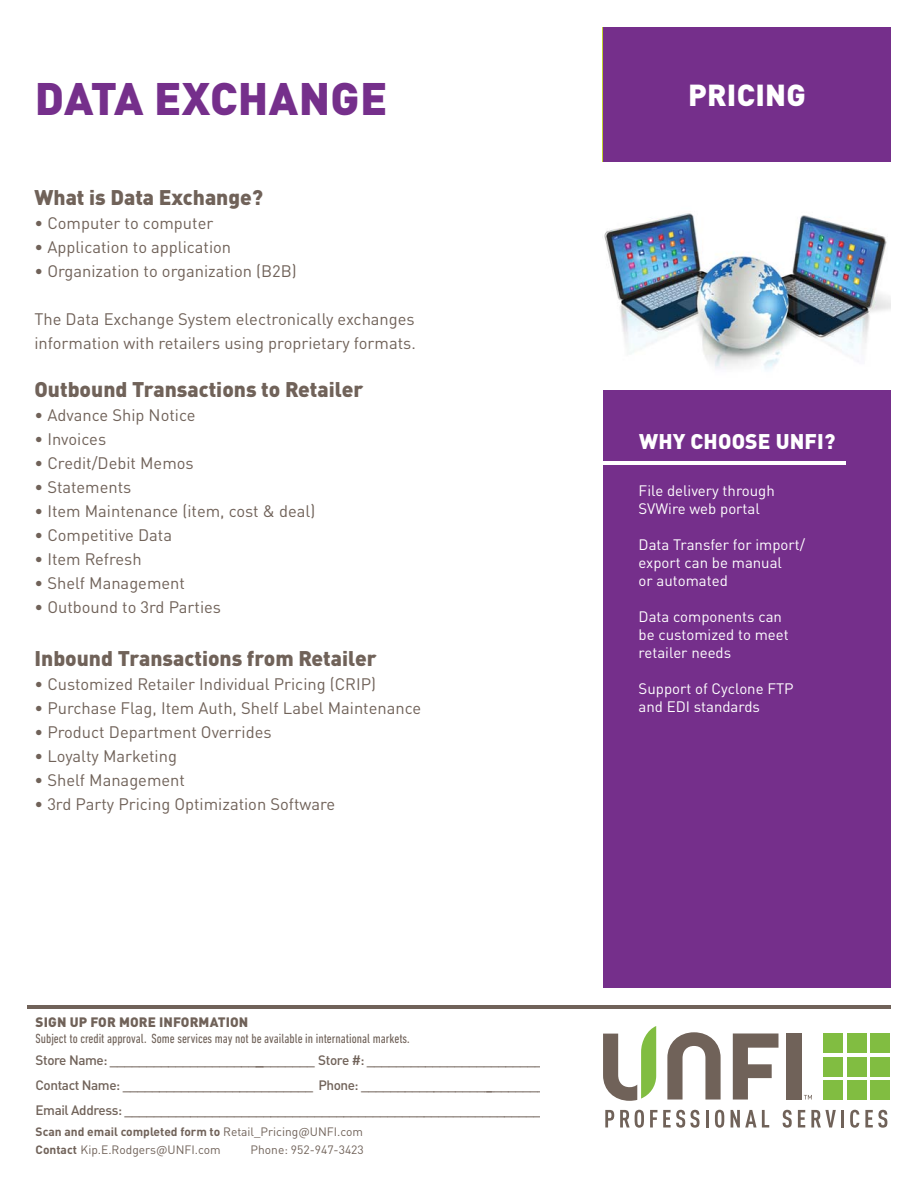
<style>
.page{position:relative;width:918px;height:1188px;background:#fff}
.page>*{position:absolute;margin:0;border:0;box-sizing:border-box;transform-origin:0 0}
.t1{font:900 45px "DINOT";letter-spacing:.01em;color:#752f8b}
.t2{font:900 30px "DINOT";letter-spacing:.01em;color:#fff}
.t3{font:900 21px "DINOT";color:#706259}
.t4{font:900 21px "DINOT";letter-spacing:.01em;color:#fff}
.t5{font:16.5px/24px "DINOT";color:#706259}
.t6{font:15px/18px "DINOT";color:#fff}
.t7{font:500 13.5px/24.8px "DINOT";letter-spacing:-.03em;color:#706259}
.t8{font:condensed 13.5px "DIN Next LT Pro";color:#706259}
.t9{font:900 13.5px "DINOT";letter-spacing:.01em;color:#706259}
.t10{font:12px/18px "DIN";color:#706259}
.s1{font-weight:700}
.s2{font-family:"DINOT"}
</style>
<div class="page">
<hr style="left:27px;top:1005px;width:864px;height:4px;background:#706259">
<svg style="left:733px;top:1033px;width:45px;height:67px"></svg>
<div style="left:786px;top:1033px;width:15px;height:67px;background:#706259"></div>
<svg style="left:667px;top:1032px;width:54px;height:68px"></svg>
<svg style="left:804px;top:1095px;width:8px;height:5px"></svg>
<svg style="left:603px;top:1026px;width:53px;height:75px"></svg>
<svg style="left:605px;top:1110px;width:9px;height:17px"></svg>
<svg style="left:620px;top:1110px;width:24px;height:18px"></svg>
<svg style="left:650px;top:1110px;width:7px;height:17px"></svg>
<svg style="left:663px;top:1110px;width:37px;height:18px"></svg>
<hr style="left:706px;top:1110px;width:3px;height:17px;background:#706259">
<svg style="left:715px;top:1110px;width:9px;height:18px"></svg>
<svg style="left:731px;top:1110px;width:38px;height:17px"></svg>
<svg style="left:783px;top:1110px;width:9px;height:18px"></svg>
<svg style="left:798px;top:1110px;width:7px;height:17px"></svg>
<svg style="left:811px;top:1110px;width:25px;height:17px"></svg>
<hr style="left:841px;top:1110px;width:3px;height:17px;background:#706259">
<svg style="left:850px;top:1110px;width:9px;height:18px"></svg>
<svg style="left:865px;top:1110px;width:22px;height:18px"></svg>
<div style="left:847px;top:1033px;width:19px;height:20px;background:#81bd41"></div>
<div style="left:870px;top:1057px;width:20px;height:19px;background:#81bd41"></div>
<div style="left:870px;top:1033px;width:20px;height:20px;background:#81bd41"></div>
<div style="left:847px;top:1057px;width:19px;height:19px;background:#81bd41"></div>
<div style="left:824px;top:1080px;width:19px;height:20px;background:#81bd41"></div>
<div style="left:847px;top:1080px;width:19px;height:20px;background:#81bd41"></div>
<div style="left:870px;top:1080px;width:20px;height:20px;background:#81bd41"></div>
<div style="left:824px;top:1057px;width:19px;height:19px;background:#81bd41"></div>
<div style="left:824px;top:1033px;width:19px;height:20px;background:#81bd41"></div>
<div style="left:603px;top:270px;width:288px;height:718px;background:#752f8b"></div>
<div style="left:603px;top:27px;width:288px;height:135px;background:#752f8b"></div>
<hr style="left:603px;top:461px;width:243px;height:4px;background:#fff">
<img style="left:603px;top:213px;width:288px;height:176px">
<h1 class="t1" style="left:35px;top:83px;width:354px">DATA EXCHANGE</h1>
<p class="t3" style="left:34px;top:190px;width:230px">What is Data Exchange?</p>
<p class="t5" style="left:34px;top:213px;width:180px">• Computer to computer</p>
<p class="t5" style="left:34px;top:237px;width:198px">• Application to application</p>
<p class="t5" style="left:34px;top:261px;width:264px">• Organization to organization (B2B)</p>
<p class="t5" style="left:34px;top:309px;width:383px">The Data Exchange System electronically exchanges information with retailers using proprietary formats.</p>
<p class="t3" style="left:34px;top:382px;width:330px">Outbound Transactions to Retailer</p>
<p class="t5" style="left:34px;top:405px;width:163px">• Advance Ship Notice</p>
<p class="t5" style="left:34px;top:429px;width:73px">• Invoices</p>
<p class="t5" style="left:34px;top:453px;width:161px">• Credit/Debit Memos</p>
<p class="t5" style="left:34px;top:477px;width:98px">• Statements</p>
<p class="t5" style="left:34px;top:501px;width:282px">• Item Maintenance (item, cost &amp; deal)</p>
<p class="t5" style="left:34px;top:525px;width:139px">• Competitive Data</p>
<p class="t5" style="left:34px;top:549px;width:109px">• Item Refresh</p>
<p class="t5" style="left:34px;top:573px;width:152px">• Shelf Management</p>
<p class="t5" style="left:34px;top:597px;width:188px">• Outbound to 3rd Parties</p>
<p class="t3" style="left:34px;top:651px;width:344px">Inbound Transactions from Retailer</p>
<p class="t5" style="left:34px;top:674px;width:343px">• Customized Retailer Individual Pricing (CRIP)</p>
<p class="t5" style="left:34px;top:698px;width:388px">• Purchase Flag, Item Auth, Shelf Label Maintenance</p>
<p class="t5" style="left:34px;top:722px;width:239px">• Product Department Overrides</p>
<p class="t5" style="left:34px;top:746px;width:144px">• Loyalty Marketing</p>
<p class="t5" style="left:34px;top:770px;width:152px">• Shelf Management</p>
<p class="t5" style="left:34px;top:794px;width:302px">• 3rd Party Pricing Optimization Software</p>
<p class="t9" style="left:36px;top:1017px;width:214px">SIGN UP FOR MORE INFORMATION</p>
<p class="t8" style="left:36px;top:1034px;width:376px">Subject to credit approval. Some services may not be available in international markets.</p>
<p class="t7" style="left:36px;top:1050px;width:514px">Store Name: ____________________________ Store #: ________________________<br>Contact Name: __________________________ Phone: __________________________<br>Email Address: __________________________________________________________</p>
<p class="t10" style="left:36px;top:1125px;width:329px"><span class="s1">Scan and email completed form to</span> Retail_Pricing<span class="s2">@</span>UNFI.com<br><span class="s1">Contact</span> Kip.E.Rodgers<span class="s2">@</span>UNFI.com</p>
<p class="t10" style="left:251px;top:1143px;width:115px">Phone: 952-947-3423</p>
<h2 class="t2" style="left:688px;top:85px;width:119px">PRICING</h2>
<p class="t4" style="left:639px;top:434px;width:198px">WHY CHOOSE UNFI?</p>
<p class="t6" style="left:639px;top:484px;width:138px">File delivery through<br>SVWire web portal</p>
<p class="t6" style="left:639px;top:538px;width:168px">Data Transfer for import/ export can be manual<br>or automated</p>
<p class="t6" style="left:639px;top:610px;width:152px">Data components can be customized to meet retailer needs</p>
<p class="t6" style="left:639px;top:682px;width:157px">Support of Cyclone FTP and EDI standards</p>
</div>
